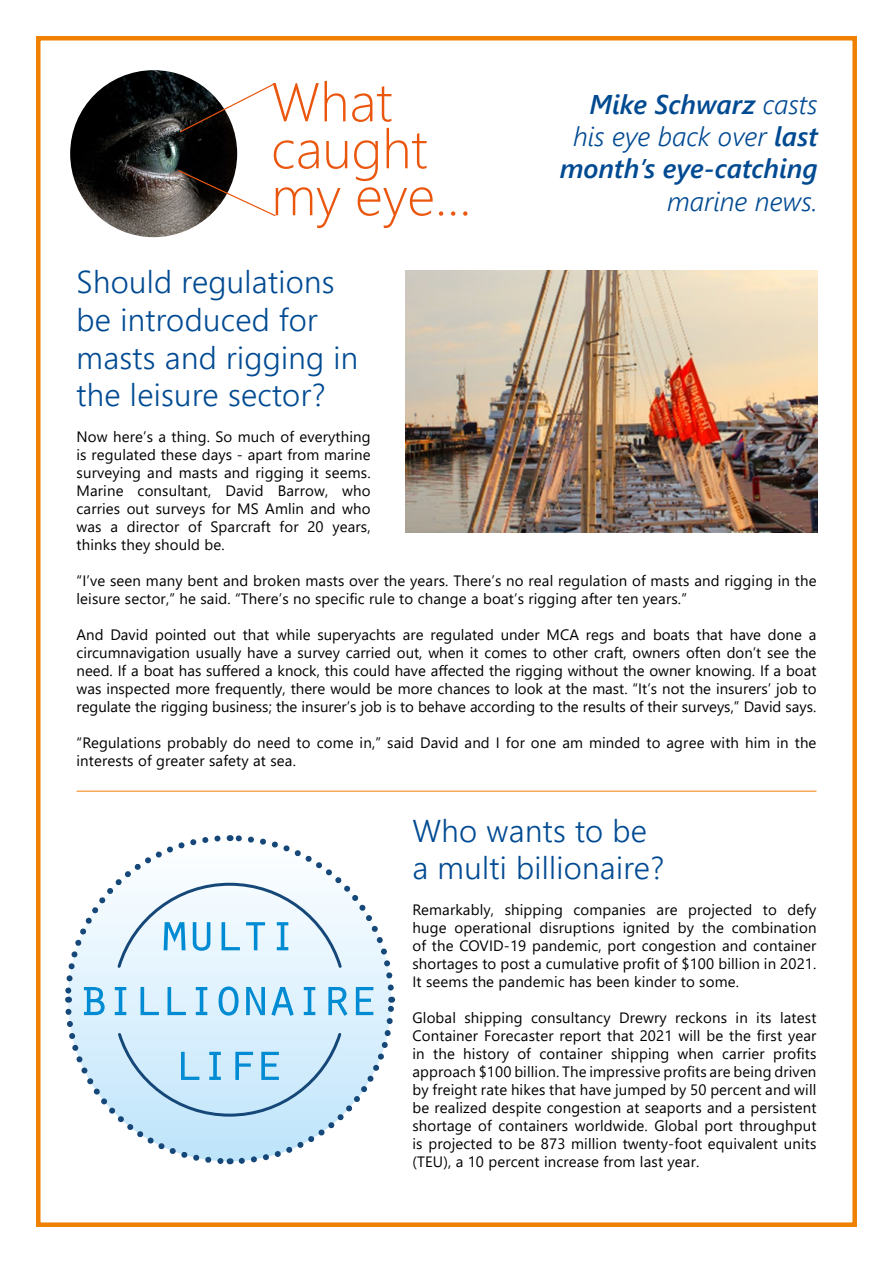
<style>
.page{position:relative;width:893px;height:1263px;background:#fff}
.page>*{position:absolute;margin:0;border:0;box-sizing:border-box;transform-origin:0 0}
.t1{font:300 54.6px/47px "Segoe UI";color:#ea560d}
.t2{font:54px/64.8px "Orator Std";letter-spacing:-.1em;color:#008bd2;text-align:center}
.t3{font:300 31.5px/37.8px "Segoe UI";letter-spacing:.01em;color:#004a92}
.t4{font:italic 600 27px/32.4px "Segoe UI";color:#004a92;text-align:right}
.t5{font:italic 300 27px "Segoe UI";color:#004a92}
.t6{font:15px/18px "Segoe UI";letter-spacing:.01em;color:#000;text-align:justify}
.s1{font-weight:300}
</style>
<div class="page">
<div style="left:36px;top:36px;width:821px;height:1191px;border:4px solid #f08100"></div>
<img style="left:70px;top:70px;width:167px;height:167px;border-radius:83px">
<svg style="left:179px;top:82px;width:97px;height:51px"></svg>
<svg style="left:177px;top:169px;width:99px;height:48px"></svg>
<hr style="left:77px;top:791px;width:739px;height:1px;background:#f08100">
<img style="left:406px;top:270px;width:412px;height:262px">
<svg style="left:65px;top:835px;width:331px;height:330px"></svg>
<h1 class="t1" style="left:271px;top:73px;width:201px">What caught my eye...</h1>
<h3 class="t4" style="left:560px;top:84px;width:260px">Mike Schwarz <span class="s1">casts his eye back over</span> last month’s eye-catching</h3>
<h3 class="t5" style="left:667px;top:176px;width:152px">marine news.</h3>
<h3 class="t3" style="left:77px;top:260px;width:283px">Should regulations be introduced for masts and rigging in the leisure sector?</h3>
<p class="t6" style="left:77px;top:427px;width:296px">Now here’s a thing. So much of everything is regulated these days - apart from marine surveying and masts and rigging it seems.<br>Marine consultant, David Barrow, who carries out surveys for MS Amlin and who was a director of Sparcraft for 20 years, thinks they should be.</p>
<p class="t6" style="left:77px;top:571px;width:741px">“I’ve seen many bent and broken masts over the years. There’s no real regulation of masts and rigging in the leisure sector,” he said. “There’s no specific rule to change a boat’s rigging after ten years.”</p>
<p class="t6" style="left:77px;top:625px;width:741px">And David pointed out that while superyachts are regulated under MCA regs and boats that have done a circumnavigation usually have a survey carried out, when it comes to other craft, owners often don’t see the need. If a boat has suffered a knock, this could have affected the rigging without the owner knowing. If a boat was inspected more frequently, there would be more chances to look at the mast. “It’s not the insurers’ job to regulate the rigging business; the insurer’s job is to behave according to the results of their surveys,” David says.</p>
<p class="t6" style="left:77px;top:733px;width:741px">“Regulations probably do need to come in,” said David and I for one am minded to agree with him in the interests of greater safety at sea.</p>
<h2 class="t2" style="left:77px;top:897px;width:304px">multi billionaire life</h2>
<h3 class="t3" style="left:412px;top:808px;width:253px">Who wants to be a multi billionaire?</h3>
<p class="t6" style="left:412px;top:900px;width:405px">Remarkably, shipping companies are projected to defy huge operational disruptions ignited by the combination of the COVID-19 pandemic, port congestion and container shortages to post a cumulative profit of $100 billion in 2021.<br>It seems the pandemic has been kinder to some.</p>
<p class="t6" style="left:412px;top:1008px;width:406px">Global shipping consultancy Drewry reckons in its latest Container Forecaster report that 2021 will be the first year in the history of container shipping when carrier profits approach $100 billion. The impressive profits are being driven by freight rate hikes that have jumped by 50 percent and will be realized despite congestion at seaports and a persistent shortage of containers worldwide. Global port throughput is projected to be 873 million twenty-foot equivalent units (TEU), a 10 percent increase from last year.</p>
</div>
